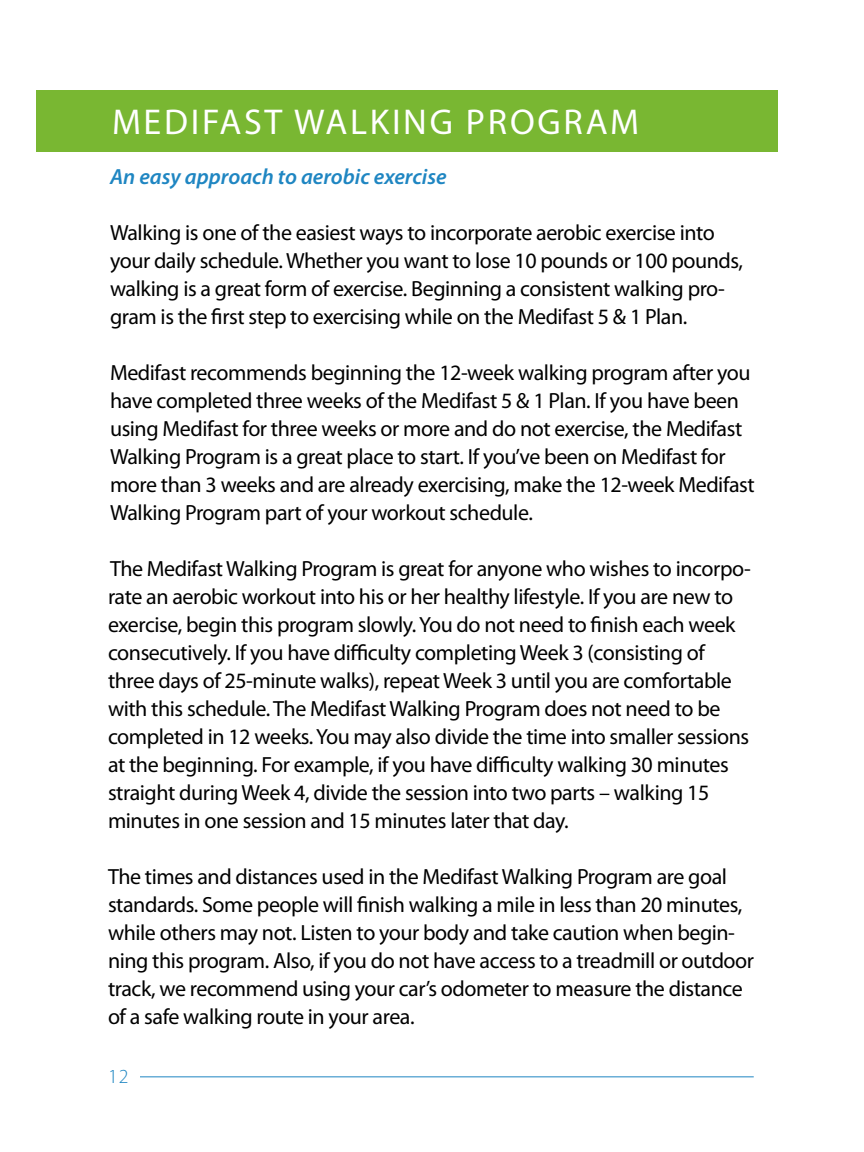
<style>
.page{position:relative;width:864px;height:1152px;background:#fff}
.page>*{position:absolute;margin:0;border:0;box-sizing:border-box;transform-origin:0 0}
.t1{font:36px "Myriad Pro";letter-spacing:.075em;color:#fff}
.t2{font:22px/28px "Myriad Pro";letter-spacing:-.02em;color:#000}
.t3{font:italic 600 22px "Myriad Pro";color:#1f86c2}
.t4{font:300 20px "Myriad Pro";color:#1f86c2}
</style>
<div class="page">
<div style="left:36px;top:90px;width:742px;height:61px;background:#79b732"></div>
<hr style="left:140px;top:1076px;width:614px;height:1px;background:#1f86c2">
<h1 class="t1" style="left:112px;top:100px;width:529px">MEDIFAST WALKING PROGRAM</h1>
<p class="t3" style="left:110px;top:163px;width:338px">An easy approach to aerobic exercise</p>
<p class="t2" style="left:110px;top:219px;width:635px">Walking is one of the easiest ways to incorporate aerobic exercise into your daily schedule. Whether you want to lose 10 pounds or 100 pounds, walking is a great form of exercise. Beginning a consistent walking pro&shy;gram is the first step to exercising while on the Medifast 5 &amp; 1 Plan.</p>
<p class="t2" style="left:110px;top:359px;width:646px">Medifast recommends beginning the 12-week walking program after you have completed three weeks of the Medifast 5 &amp; 1 Plan. If you have been using Medifast for three weeks or more and do not exercise, the Medifast Walking Program is a great place to start. If you’ve been on Medifast for more than 3 weeks and are already exercising, make the 12-week Medifast Walking Program part of your workout schedule.</p>
<p class="t2" style="left:108px;top:555px;width:644px">The Medifast Walking Program is great for anyone who wishes to incorpo&shy;rate an aerobic workout into his or her healthy lifestyle. If you are new to exercise, begin this program slowly. You do not need to finish each week consecutively. If you have difficulty completing Week 3 (consisting of three days of 25-minute walks), repeat Week 3 until you are comfortable with this schedule. The Medifast Walking Program does not need to be completed in 12 weeks. You may also divide the time into smaller sessions at the beginning. For example, if you have difficulty walking 30 minutes straight during Week 4, divide the session into two parts – walking 15 minutes in one session and 15 minutes later that day.</p>
<p class="t2" style="left:108px;top:863px;width:648px">The times and distances used in the Medifast Walking Program are goal standards. Some people will finish walking a mile in less than 20 minutes, while others may not. Listen to your body and take caution when begin&shy;ning this program. Also, if you do not have access to a treadmill or outdoor track, we recommend using your car’s odometer to measure the distance of a safe walking route in your area.</p>
<p class="t4" style="left:108px;top:1064px;width:22px">12</p>
</div>
